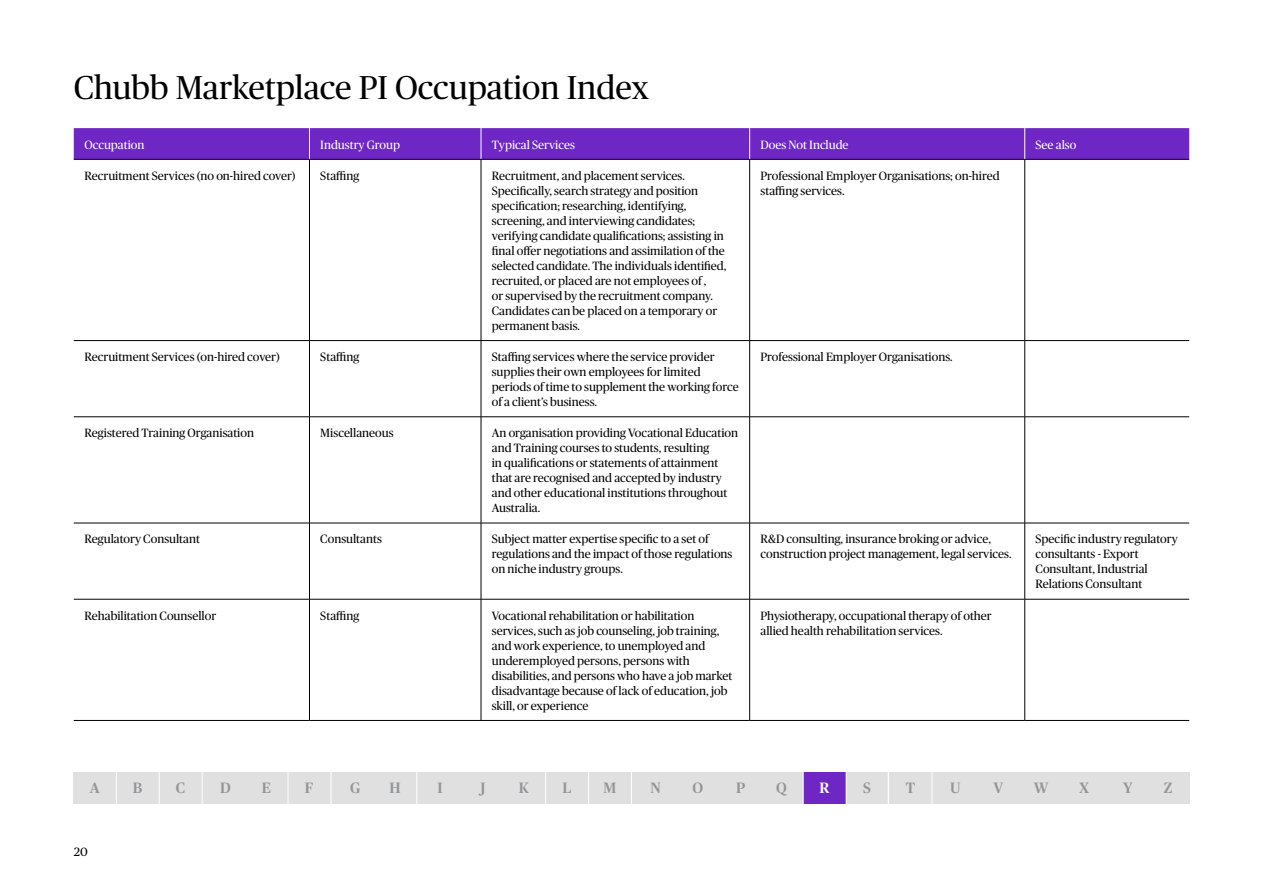
<style>
.page{position:relative;width:1263px;height:893px;background:#fff}
.page>*{position:absolute;margin:0;border:0;box-sizing:border-box;transform-origin:0 0}
.t1{font:33px "Chubb Publico";color:#000}
.t2{font:500 15px "Chubb Publico";color:#939598}
.t3{font:500 15px "Chubb Publico";color:#fff}
.t4{font:12px/15px "Chubb Publico";color:#000}
.t5{font:12px "Chubb Publico";color:#fff}
.t6{font:12px "Chubb Publico Text";color:#000}
</style>
<div class="page">
<div style="left:74px;top:128px;width:1115px;height:31px;background:#6e27c4"></div>
<hr style="left:309px;top:128px;width:1px;height:31px;background:#fff">
<hr style="left:481px;top:128px;width:1px;height:31px;background:#fff">
<hr style="left:749px;top:128px;width:1px;height:31px;background:#fff">
<hr style="left:1024px;top:128px;width:1px;height:31px;background:#fff">
<hr style="left:1025px;top:159px;width:164px;height:1px;background:#000">
<hr style="left:1024px;top:160px;width:1px;height:180px;background:#000">
<hr style="left:1025px;top:340px;width:164px;height:1px;background:#000">
<hr style="left:1024px;top:341px;width:1px;height:76px;background:#000">
<hr style="left:1025px;top:416px;width:164px;height:1px;background:#000">
<hr style="left:1024px;top:417px;width:1px;height:106px;background:#000">
<hr style="left:1025px;top:523px;width:164px;height:1px;background:#000">
<hr style="left:1024px;top:523px;width:1px;height:76px;background:#000">
<hr style="left:1025px;top:599px;width:164px;height:1px;background:#000">
<hr style="left:1024px;top:599px;width:1px;height:121px;background:#000">
<hr style="left:1025px;top:720px;width:164px;height:1px;background:#000">
<hr style="left:74px;top:159px;width:235px;height:1px;background:#000">
<hr style="left:309px;top:159px;width:172px;height:1px;background:#000">
<hr style="left:309px;top:160px;width:1px;height:180px;background:#000">
<hr style="left:481px;top:159px;width:269px;height:1px;background:#000">
<hr style="left:481px;top:160px;width:1px;height:180px;background:#000">
<hr style="left:750px;top:159px;width:275px;height:1px;background:#000">
<hr style="left:749px;top:160px;width:1px;height:180px;background:#000">
<hr style="left:74px;top:340px;width:235px;height:1px;background:#000">
<hr style="left:309px;top:340px;width:172px;height:1px;background:#000">
<hr style="left:309px;top:341px;width:1px;height:76px;background:#000">
<hr style="left:481px;top:340px;width:269px;height:1px;background:#000">
<hr style="left:481px;top:341px;width:1px;height:76px;background:#000">
<hr style="left:750px;top:340px;width:275px;height:1px;background:#000">
<hr style="left:749px;top:341px;width:1px;height:76px;background:#000">
<hr style="left:74px;top:416px;width:235px;height:1px;background:#000">
<hr style="left:309px;top:416px;width:172px;height:1px;background:#000">
<hr style="left:309px;top:417px;width:1px;height:106px;background:#000">
<hr style="left:481px;top:416px;width:269px;height:1px;background:#000">
<hr style="left:481px;top:417px;width:1px;height:106px;background:#000">
<hr style="left:750px;top:416px;width:275px;height:1px;background:#000">
<hr style="left:749px;top:417px;width:1px;height:106px;background:#000">
<hr style="left:74px;top:523px;width:235px;height:1px;background:#000">
<hr style="left:309px;top:523px;width:172px;height:1px;background:#000">
<hr style="left:309px;top:523px;width:1px;height:76px;background:#000">
<hr style="left:481px;top:523px;width:269px;height:1px;background:#000">
<hr style="left:481px;top:523px;width:1px;height:76px;background:#000">
<hr style="left:750px;top:523px;width:275px;height:1px;background:#000">
<hr style="left:749px;top:523px;width:1px;height:76px;background:#000">
<hr style="left:74px;top:599px;width:235px;height:1px;background:#000">
<hr style="left:309px;top:599px;width:172px;height:1px;background:#000">
<hr style="left:309px;top:599px;width:1px;height:121px;background:#000">
<hr style="left:481px;top:599px;width:269px;height:1px;background:#000">
<hr style="left:481px;top:599px;width:1px;height:121px;background:#000">
<hr style="left:750px;top:599px;width:275px;height:1px;background:#000">
<hr style="left:749px;top:599px;width:1px;height:121px;background:#000">
<hr style="left:74px;top:720px;width:235px;height:1px;background:#000">
<hr style="left:309px;top:720px;width:172px;height:1px;background:#000">
<hr style="left:481px;top:720px;width:269px;height:1px;background:#000">
<hr style="left:750px;top:720px;width:275px;height:1px;background:#000">
<div style="left:74px;top:772px;width:42px;height:32px;background:#e0e0e0"></div>
<div style="left:117px;top:772px;width:42px;height:32px;background:#e0e0e0"></div>
<div style="left:160px;top:772px;width:42px;height:32px;background:#e0e0e0"></div>
<div style="left:288px;top:772px;width:42px;height:32px;background:#e0e0e0"></div>
<div style="left:804px;top:772px;width:42px;height:32px;background:#6e27c4"></div>
<div style="left:546px;top:772px;width:42px;height:32px;background:#e0e0e0"></div>
<div style="left:245px;top:772px;width:43px;height:32px;background:#e0e0e0"></div>
<div style="left:203px;top:772px;width:46px;height:32px;background:#e0e0e0"></div>
<div style="left:632px;top:772px;width:48px;height:32px;background:#e0e0e0"></div>
<div style="left:761px;top:772px;width:42px;height:32px;background:#e0e0e0"></div>
<div style="left:675px;top:772px;width:46px;height:32px;background:#e0e0e0"></div>
<div style="left:718px;top:772px;width:46px;height:32px;background:#e0e0e0"></div>
<div style="left:503px;top:772px;width:42px;height:32px;background:#e0e0e0"></div>
<div style="left:417px;top:772px;width:47px;height:32px;background:#e0e0e0"></div>
<div style="left:460px;top:772px;width:46px;height:32px;background:#e0e0e0"></div>
<div style="left:1018px;top:772px;width:47px;height:32px;background:#e0e0e0"></div>
<div style="left:1104px;top:772px;width:48px;height:32px;background:#e0e0e0"></div>
<div style="left:932px;top:772px;width:47px;height:32px;background:#e0e0e0"></div>
<div style="left:1061px;top:772px;width:47px;height:32px;background:#e0e0e0"></div>
<div style="left:1147px;top:772px;width:42px;height:32px;background:#e0e0e0"></div>
<div style="left:975px;top:772px;width:47px;height:32px;background:#e0e0e0"></div>
<div style="left:374px;top:772px;width:42px;height:32px;background:#e0e0e0"></div>
<div style="left:331px;top:772px;width:48px;height:32px;background:#e0e0e0"></div>
<div style="left:889px;top:772px;width:43px;height:32px;background:#e0e0e0"></div>
<div style="left:846px;top:772px;width:42px;height:32px;background:#e0e0e0"></div>
<div style="left:589px;top:772px;width:42px;height:32px;background:#e0e0e0"></div>
<hr style="left:931px;top:770px;width:1px;height:36px;background:#fff">
<hr style="left:288px;top:770px;width:1px;height:36px;background:#fff">
<hr style="left:846px;top:770px;width:1px;height:36px;background:#fff">
<h1 class="t1" style="left:74px;top:64px;width:577px">Chubb Marketplace PI Occupation Index</h1>
<p class="t5" style="left:85px;top:136px;width:61px">Occupation</p>
<p class="t5" style="left:320px;top:136px;width:81px">Industry Group</p>
<p class="t5" style="left:492px;top:136px;width:85px">Typical Services</p>
<p class="t5" style="left:760px;top:136px;width:90px">Does Not Include</p>
<p class="t5" style="left:1035px;top:136px;width:42px">See also</p>
<p class="t4" style="left:85px;top:167px;width:213px">Recruitment Services (no on-hired cover)</p>
<p class="t4" style="left:320px;top:167px;width:40px">Staffing</p>
<p class="t4" style="left:492px;top:167px;width:236px">Recruitment, and placement services.<br>Specifically, search strategy and position specification; researching, identifying, screening, and interviewing candidates; verifying candidate qualifications; assisting in final offer negotiations and assimilation of the selected candidate. The individuals identified, recruited, or placed are not employees of ,<br>or supervised by the recruitment company.<br>Candidates can be placed on a temporary or permanent basis.</p>
<p class="t4" style="left:760px;top:167px;width:241px">Professional Employer Organisations; on-hired staffing services.</p>
<p class="t4" style="left:85px;top:349px;width:197px">Recruitment Services (on-hired cover)</p>
<p class="t4" style="left:320px;top:349px;width:40px">Staffing</p>
<p class="t4" style="left:492px;top:349px;width:248px">Staffing services where the service provider supplies their own employees for limited periods of time to supplement the working force of a client’s business.</p>
<p class="t4" style="left:760px;top:349px;width:194px">Professional Employer Organisations.</p>
<p class="t4" style="left:85px;top:425px;width:171px">Registered Training Organisation</p>
<p class="t4" style="left:320px;top:425px;width:75px">Miscellaneous</p>
<p class="t4" style="left:492px;top:425px;width:248px">An organisation providing Vocational Education and Training courses to students, resulting<br>in qualifications or statements of attainment that are recognised and accepted by industry and other educational institutions throughout Australia.</p>
<p class="t4" style="left:85px;top:531px;width:117px">Regulatory Consultant</p>
<p class="t4" style="left:320px;top:531px;width:63px">Consultants</p>
<p class="t4" style="left:492px;top:531px;width:242px">Subject matter expertise specific to a set of regulations and the impact of those regulations on niche industry groups.</p>
<p class="t4" style="left:760px;top:531px;width:253px">R&amp;D consulting, insurance broking or advice, construction project management, legal services.</p>
<p class="t4" style="left:1035px;top:531px;width:144px">Specific industry regulatory consultants - Export<br>Consultant, Industrial<br>Relations Consultant</p>
<p class="t4" style="left:85px;top:607px;width:133px">Rehabilitation Counsellor</p>
<p class="t4" style="left:320px;top:607px;width:40px">Staffing</p>
<p class="t4" style="left:492px;top:607px;width:242px">Vocational rehabilitation or habilitation services, such as job counseling, job training, and work experience, to unemployed and underemployed persons, persons with disabilities, and persons who have a job market disadvantage because of lack of education, job skill, or experience</p>
<p class="t4" style="left:760px;top:607px;width:233px">Physiotherapy, occupational therapy of other allied health rehabilitation services.</p>
<p class="t2" style="left:90px;top:777px;width:12px">A</p>
<p class="t2" style="left:133px;top:777px;width:11px">B</p>
<p class="t2" style="left:176px;top:777px;width:11px">C</p>
<p class="t2" style="left:220px;top:777px;width:12px">D</p>
<p class="t2" style="left:262px;top:777px;width:11px">E</p>
<p class="t2" style="left:305px;top:777px;width:10px">F</p>
<p class="t2" style="left:350px;top:777px;width:12px">G</p>
<p class="t2" style="left:389px;top:777px;width:13px">H</p>
<p class="t2" style="left:438px;top:777px;width:7px">I</p>
<p class="t2" style="left:481px;top:777px;width:7px">J</p>
<p class="t2" style="left:519px;top:777px;width:12px">K</p>
<p class="t2" style="left:562px;top:777px;width:10px">L</p>
<p class="t2" style="left:603px;top:777px;width:14px">M</p>
<p class="t2" style="left:650px;top:777px;width:12px">N</p>
<p class="t2" style="left:692px;top:777px;width:12px">O</p>
<p class="t2" style="left:736px;top:777px;width:11px">P</p>
<p class="t2" style="left:776px;top:777px;width:12px">Q</p>
<p class="t3" style="left:819px;top:777px;width:12px">R</p>
<p class="t2" style="left:863px;top:777px;width:9px">S</p>
<p class="t2" style="left:906px;top:777px;width:11px">T</p>
<p class="t2" style="left:950px;top:777px;width:12px">U</p>
<p class="t2" style="left:993px;top:777px;width:11px">V</p>
<p class="t2" style="left:1034px;top:777px;width:16px">W</p>
<p class="t2" style="left:1079px;top:777px;width:12px">X</p>
<p class="t2" style="left:1123px;top:777px;width:11px">Y</p>
<p class="t2" style="left:1164px;top:777px;width:10px">Z</p>
<p class="t6" style="left:74px;top:842px;width:15px">20</p>
</div>
